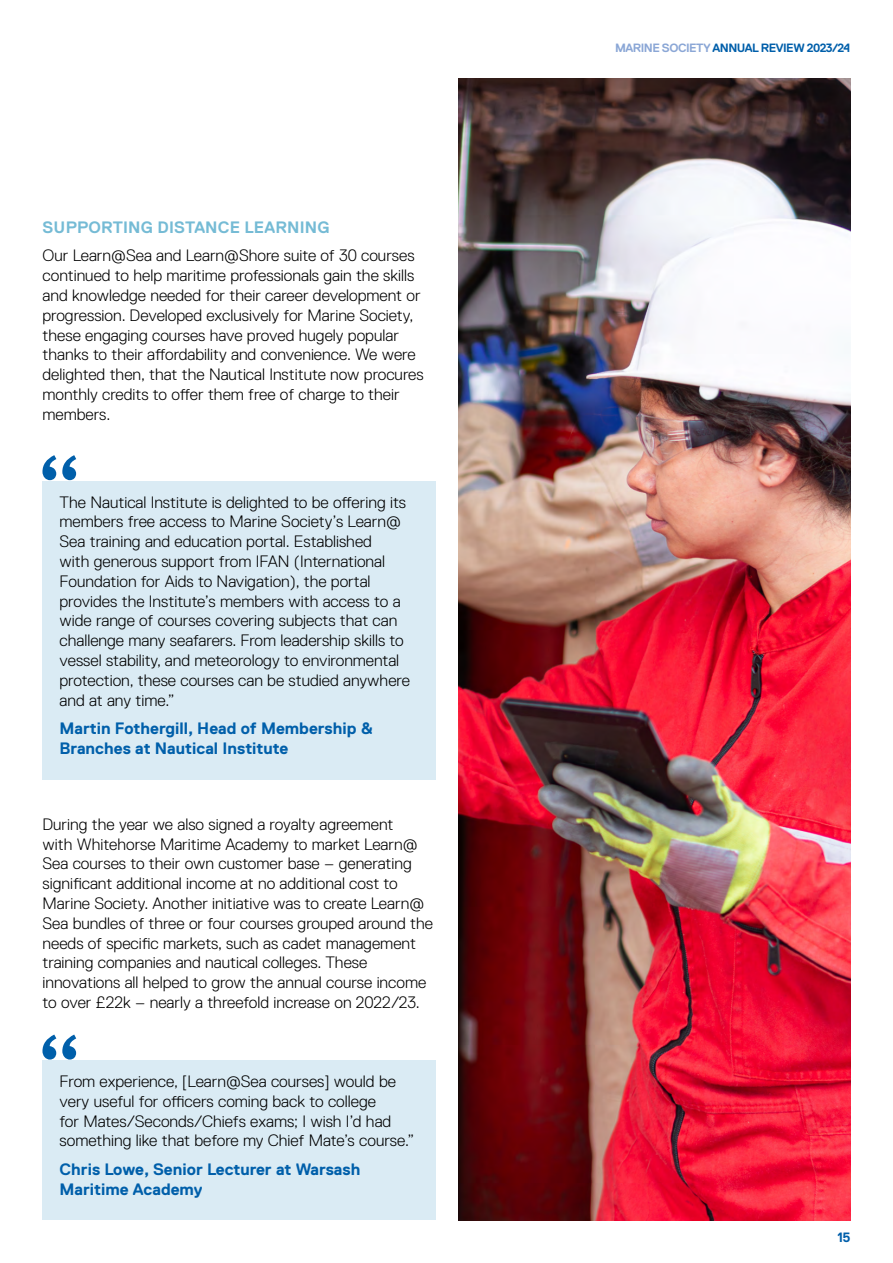
<style>
.page{position:relative;width:893px;height:1263px;background:#fff}
.page>*{position:absolute;margin:0;border:0;box-sizing:border-box;transform-origin:0 0}
.t1{font:111.15px "Andale Mono";color:#005faa}
.t2{font:300 16.5px/19.8px "Replica Std";color:#000}
.t3{font:700 16.5px/19.8px "Replica Std";color:#005faa}
.t4{font:700 16.5px "Replica Std";letter-spacing:.01em;color:#75bbd5}
.t5{font:700 13.5px "Replica Std";color:#005faa}
.t6{font:700 12px "Replica Std";letter-spacing:-.04em;color:#005faa}
.s1{color:#8ba7d6}
</style>
<div class="page">
<div style="left:43px;top:481px;width:393px;height:298px;background:#daebf4"></div>
<div style="left:43px;top:1060px;width:393px;height:160px;background:#daebf4"></div>
<img style="left:459px;top:79px;width:391px;height:1141px">
<p class="t4" style="left:43px;top:218px;width:288px">SUPPORTING DISTANCE LEARNING</p>
<p class="t2" style="left:43px;top:246px;width:383px">Our Learn@Sea and Learn@Shore suite of 30 courses continued to help maritime professionals gain the skills and knowledge needed for their career development or progression. Developed exclusively for Marine Society, these engaging courses have proved hugely popular thanks to their affordability and convenience. We were delighted then, that the Nautical Institute now procures monthly credits to offer them free of charge to their members.</p>
<h1 class="t1" style="left:27px;top:423px;width:68px">“</h1>
<p class="t2" style="left:60px;top:492px;width:352px">The Nautical Institute is delighted to be offering its members free access to Marine Society’s Learn@ Sea training and education portal. Established<br>with generous support from IFAN (International Foundation for Aids to Navigation), the portal provides the Institute’s members with access to a wide range of courses covering subjects that can challenge many seafarers. From leadership skills to vessel stability, and meteorology to environmental protection, these courses can be studied anywhere and at any time.”</p>
<p class="t3" style="left:60px;top:718px;width:315px">Martin Fothergill, Head of Membership &amp;<br>Branches at Nautical Institute</p>
<p class="t2" style="left:43px;top:814px;width:392px">During the year we also signed a royalty agreement<br>with Whitehorse Maritime Academy to market Learn@ Sea courses to their own customer base – generating significant additional income at no additional cost to Marine Society. Another initiative was to create Learn@ Sea bundles of three or four courses grouped around the needs of specific markets, such as cadet management training companies and nautical colleges. These innovations all helped to grow the annual course income to over £22k – nearly a threefold increase on 2022/23.</p>
<h1 class="t1" style="left:27px;top:1002px;width:68px">“</h1>
<p class="t2" style="left:60px;top:1071px;width:356px">From experience, [Learn@Sea courses] would be very useful for officers coming back to college<br>for Mates/Seconds/Chiefs exams; I wish I’d had something like that before my Chief Mate’s course.”</p>
<p class="t3" style="left:60px;top:1159px;width:302px">Chris Lowe, Senior Lecturer at Warsash<br>Maritime Academy</p>
<p class="t6" style="left:615px;top:41px;width:237px"><span class="s1">MARINE SOCIETY</span> ANNUAL REVIEW 2023/24</p>
<p class="t5" style="left:837px;top:1229px;width:15px">15</p>
</div>
